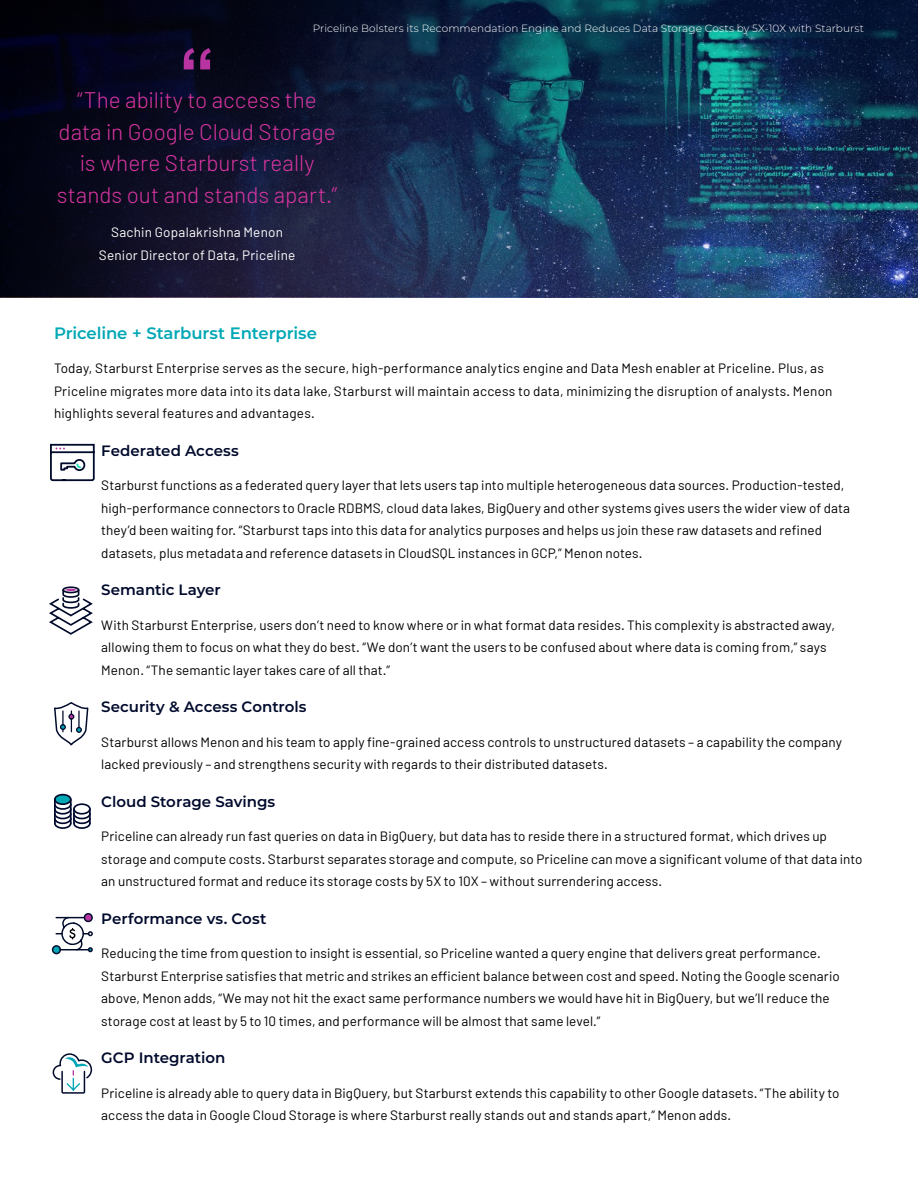
<style>
.page{position:relative;width:918px;height:1188px;background:#fff}
.page>*{position:absolute;margin:0;border:0;box-sizing:border-box;transform-origin:0 0}
.Quote_Person{font:700 72px "Arial";color:#b835a1}
.t1{font:300 22.5px/31.5px "Barlow";color:#d935a1;text-align:center}
.t2{font:600 16.5px "Montserrat";letter-spacing:-.005em;color:#00a8b5}
.t3{font:600 15px "Montserrat";color:#000a2c}
.Body{font:13.5px/22.5px "Barlow";letter-spacing:.01em;color:#000}
.Quote_Person-2{font:13.5px/22.5px "Barlow";letter-spacing:.02em;color:#fff;text-align:center}
.t4{font:300 10.5px "Montserrat";letter-spacing:.01em;color:#fff}
</style>
<div class="page">
<img style="left:703px;top:0;width:215px;height:297px">
<svg style="left:0;top:0;width:703px;height:297px;background:#11213d"></svg>
<div style="left:55px;top:795px;width:16px;height:9px;background:#00a7b5;border-radius:50%"></div>
<div style="left:54px;top:794px;width:18px;height:11px;border:2px solid #000a2c;border-radius:50%"></div>
<hr style="left:70px;top:799px;width:2px;height:24px;background:#000a2c">
<hr style="left:54px;top:799px;width:2px;height:24px;background:#000a2c">
<svg style="left:54px;top:803px;width:37px;height:26px"></svg>
<svg style="left:52px;top:1053px;width:41px;height:41px"></svg>
<svg style="left:54px;top:702px;width:35px;height:44px"></svg>
<div style="left:84px;top:913px;width:9px;height:9px;border:1px solid #000a2b;border-radius:50%"></div>
<div style="left:53px;top:946px;width:7px;height:8px;background:#00a6b5;border-radius:50%"></div>
<div style="left:52px;top:945px;width:9px;height:9px;border:1px solid #000a2b;border-radius:50%"></div>
<svg style="left:56px;top:916px;width:37px;height:36px"></svg>
<svg style="left:50px;top:443px;width:45px;height:39px"></svg>
<svg style="left:49px;top:586px;width:44px;height:49px"></svg>
<p class="Quote_Person" style="left:179px;top:27px;width:37px">“</p>
<p class="t4" style="left:313px;top:21px;width:553px">Priceline Bolsters its Recommendation Engine and Reduces Data Storage Costs by 5X-10X with Starburst</p>
<p class="t1" style="left:57px;top:84px;width:282px">“The ability to access the data in Google Cloud Storage is where Starburst really stands out and stands apart.”</p>
<p class="Quote_Person-2" style="left:99px;top:221px;width:198px">Sachin Gopalakrishna Menon<br>Senior Director of Data, Priceline</p>
<h2 class="t2" style="left:54px;top:321px;width:265px">Priceline + Starburst Enterprise</h2>
<p class="Body" style="left:54px;top:357px;width:780px">Today, Starburst Enterprise serves as the secure, high-performance analytics engine and Data Mesh enabler at Priceline. Plus, as<br>Priceline migrates more data into its data lake, Starburst will maintain access to data, minimizing the disruption of analysts. Menon highlights several features and advantages.</p>
<h3 class="t3" style="left:101px;top:440px;width:139px">Federated Access</h3>
<h3 class="Body" style="left:101px;top:474px;width:750px">Starburst functions as a federated query layer that lets users tap into multiple heterogeneous data sources. Production-tested, high-performance connectors to Oracle RDBMS, cloud data lakes, BigQuery and other systems gives users the wider view of data they’d been waiting for. “Starburst taps into this data for analytics purposes and helps us join these raw datasets and refined datasets, plus metadata and reference datasets in CloudSQL instances in GCP,” Menon notes.</h3>
<h3 class="t3" style="left:101px;top:579px;width:121px">Semantic Layer</h3>
<h3 class="Body" style="left:101px;top:613px;width:735px">With Starburst Enterprise, users don’t need to know where or in what format data resides. This complexity is abstracted away, allowing them to focus on what they do best. “We don’t want the users to be confused about where data is coming from,” says<br>Menon. “The semantic layer takes care of all that.”</h3>
<h3 class="t3" style="left:101px;top:696px;width:207px">Security &amp; Access Controls</h3>
<h3 class="Body" style="left:101px;top:730px;width:742px">Starburst allows Menon and his team to apply fine-grained access controls to unstructured datasets – a capability the company lacked previously – and strengthens security with regards to their distributed datasets.</h3>
<h3 class="t3" style="left:101px;top:791px;width:176px">Cloud Storage Savings</h3>
<h3 class="Body" style="left:101px;top:825px;width:763px">Priceline can already run fast queries on data in BigQuery, but data has to reside there in a structured format, which drives up storage and compute costs. Starburst separates storage and compute, so Priceline can move a significant volume of that data into an unstructured format and reduce its storage costs by 5X to 10X – without surrendering access.</h3>
<h3 class="t3" style="left:101px;top:908px;width:167px">Performance vs. Cost</h3>
<h3 class="Body" style="left:101px;top:942px;width:740px">Reducing the time from question to insight is essential, so Priceline wanted a query engine that delivers great performance.<br>Starburst Enterprise satisfies that metric and strikes an efficient balance between cost and speed. Noting the Google scenario above, Menon adds, “We may not hit the exact same performance numbers we would have hit in BigQuery, but we’ll reduce the storage cost at least by 5 to 10 times, and performance will be almost that same level.”</h3>
<h3 class="t3" style="left:101px;top:1047px;width:126px">GCP Integration</h3>
<h3 class="Body" style="left:101px;top:1081px;width:740px">Priceline is already able to query data in BigQuery, but Starburst extends this capability to other Google datasets. “The ability to access the data in Google Cloud Storage is where Starburst really stands out and stands apart,” Menon adds.</h3>
</div>
